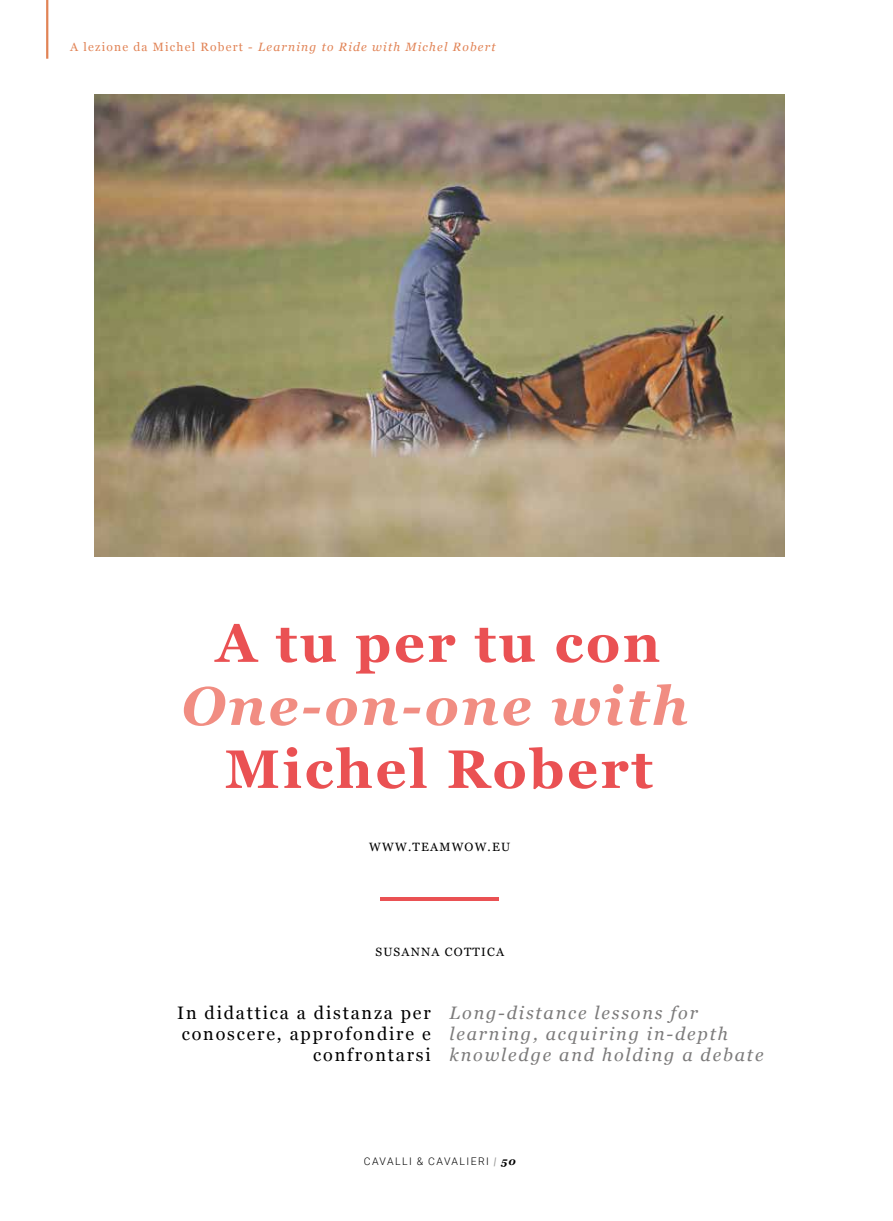
<style>
.page{position:relative;width:893px;height:1221px;background:#fff}
.page>*{position:absolute;margin:0;border:0;box-sizing:border-box;transform-origin:0 0}
.t1{font:700 54px "Georgia";letter-spacing:.05em;color:#ea5153}
.t2{font:italic 700 54px "Georgia";letter-spacing:.05em;color:#f18d82}
.t3{font:italic 18px/21px "Georgia";letter-spacing:.1em;color:#7c7b7b}
.t4{font:18px/21px "Georgia";letter-spacing:.1em;color:#000;text-align:right}
.t5{font:italic 12px "Georgia";letter-spacing:.1em;color:#e18355}
.t6{font:12px "Georgia";letter-spacing:.1em;color:#000}
.t7{font:300 10.5px "Roboto";letter-spacing:.135em;color:#000}
.s1{font-style:normal}
.s2{font-weight:700;font-style:italic;color:#9d9d9c}
.s3{font-family:"Georgia";font-weight:700;font-style:italic}
</style>
<div class="page">
<hr style="left:46px;top:0;width:2px;height:59px;background:#e18355">
<svg style="left:381px;top:897px;width:118px;height:3px"></svg>
<img style="left:95px;top:95px;width:690px;height:462px">
<p class="t5" style="left:70px;top:38px;width:427px"><span class="s1">A lezione da Michel Robert -</span> Learning to Ride with Michel Robert</p>
<h1 class="t1" style="left:216px;top:602px;width:446px">A tu per tu con</h1>
<h1 class="t2" style="left:182px;top:666px;width:508px">One-on-one with</h1>
<h1 class="t1" style="left:225px;top:728px;width:429px">Michel Robert</h1>
<p class="t6" style="left:369px;top:838px;width:142px">WWW.TEAMWOW.EU</p>
<p class="t6" style="left:375px;top:943px;width:130px">SUSANNA COTTICA</p>
<p class="t4" style="left:177px;top:1001px;width:255px">In didattica a distanza per conoscere, approfondire e confrontarsi</p>
<p class="t3" style="left:449px;top:1001px;width:315px">Long-distance lessons for learning, acquiring in-depth knowledge and holding a debate</p>
<p class="t7" style="left:364px;top:1153px;width:153px">CAVALLI &amp; CAVALIERI <span class="s2">|</span> <span class="s3">50</span></p>
</div>
